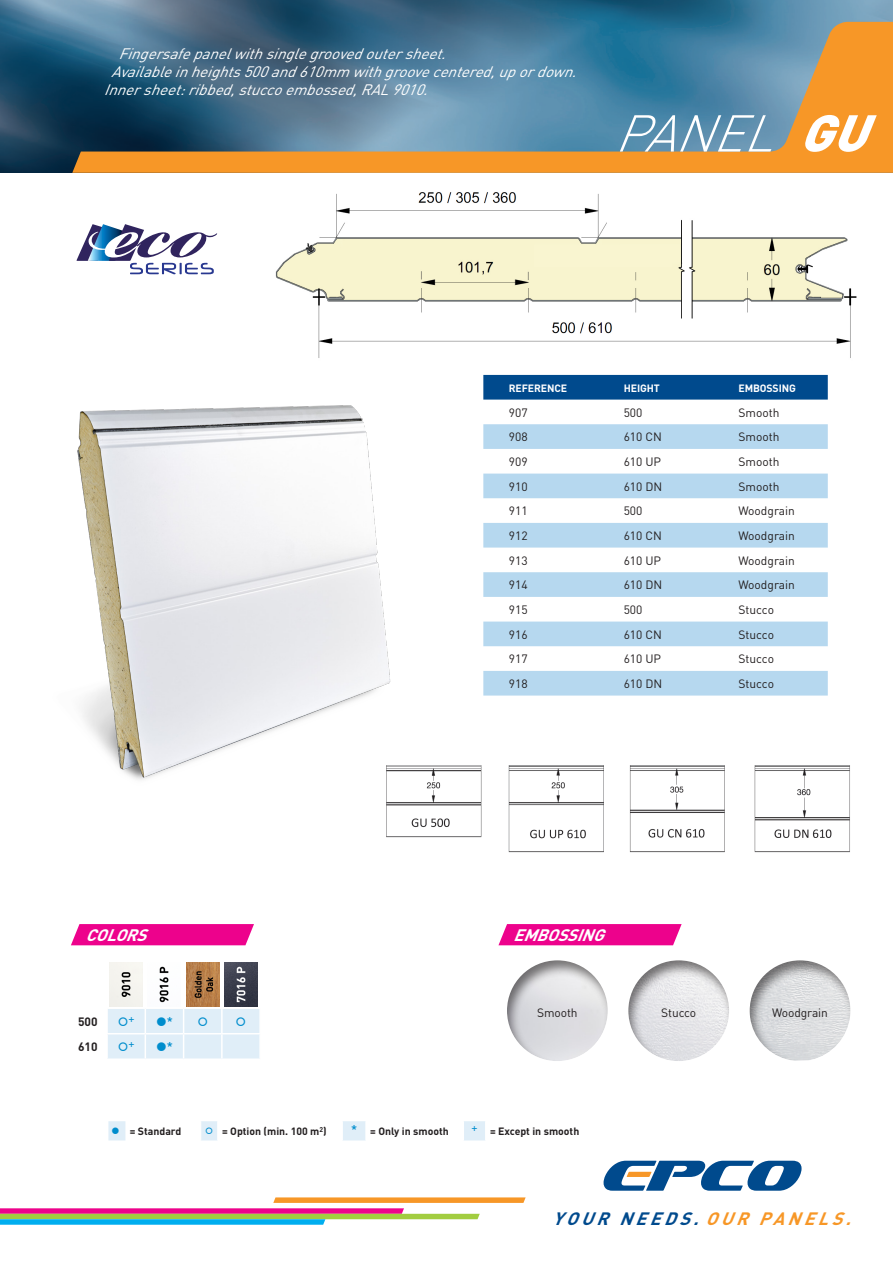
<style>
.page{position:relative;width:893px;height:1263px;background:#fff}
.page>*{position:absolute;margin:0;border:0;box-sizing:border-box;transform-origin:0 0}
.t1{font:italic 300 51px "DIN";color:#fff}
.t2{font:italic 700 17.7px "DIN";color:#004a8d}
.t3{font:italic 700 16.5px "DIN";color:#fff}
.texte_bandeau_haut{font:italic 15px "DIN";color:#fff}
.t4{font:12px "DIN";color:#231f20}
.t5{font:700 12px "DIN";letter-spacing:-.01em;color:#231f20}
.t6{font:700 10.5px "DIN";color:#231f20}
.t7{font:700 10.5px "DIN";letter-spacing:-.01em;color:#fff}
.s1{font-weight:900}
.s2{color:#f79727}
</style>
<div class="page">
<img style="left:0;top:0;width:893px;height:173px">
<svg style="left:0;top:1197px;width:526px;height:28px"></svg>
<svg style="left:604px;top:1161px;width:197px;height:30px"></svg>
<svg style="left:72px;top:22px;width:821px;height:151px;background:#707f7c"></svg>
<img style="left:275px;top:192px;width:582px;height:183px">
<img style="left:77px;top:405px;width:314px;height:375px">
<svg style="left:77px;top:224px;width:140px;height:50px"></svg>
<svg style="left:498px;top:924px;width:184px;height:21px;background:#ed0f92"></svg>
<div style="left:505px;top:958px;width:104px;height:104px;background:#231f20;opacity:.6"></div>
<div style="left:626px;top:958px;width:104px;height:104px;background:#231f20;opacity:.6"></div>
<div style="left:748px;top:958px;width:103px;height:104px;background:#231f20;opacity:.6"></div>
<div style="left:483px;top:375px;width:345px;height:25px;background:#004a8d"></div>
<svg style="left:483px;top:424px;width:345px;height:271px"></svg>
<svg style="left:71px;top:924px;width:183px;height:21px;background:#ed0e91"></svg>
<img style="left:382px;top:760px;width:468px;height:93px">
<svg style="left:108px;top:962px;width:152px;height:97px"></svg>
<svg style="left:108px;top:1121px;width:377px;height:19px"></svg>
<p class="texte_bandeau_haut" style="left:118px;top:44px;width:336px">Fingersafepanelwithsinglegroovedoutersheet.</p>
<p class="texte_bandeau_haut" style="left:111px;top:62px;width:474px">Availableinheights500and610mmwithgroovecentered,upordown.</p>
<p class="texte_bandeau_haut" style="left:104px;top:80px;width:332px">Innersheet:ribbed,stuccoembossed,RAL9010.</p>
<p class="t1" style="left:614px;top:102px;width:278px">PANEL <span class="s1">GU</span></p>
<p class="t3" style="left:86px;top:924px;width:70px">COLORS</p>
<p class="t5" style="left:78px;top:1014px;width:21px">500</p>
<p class="t5" style="left:78px;top:1039px;width:21px">610</p>
<p class="t7" style="left:509px;top:381px;width:60px">REFERENCE</p>
<p class="t7" style="left:624px;top:381px;width:38px">HEIGHT</p>
<p class="t7" style="left:738px;top:381px;width:59px">EMBOSSING</p>
<p class="t4" style="left:509px;top:405px;width:20px">907</p>
<p class="t4" style="left:624px;top:405px;width:20px">500</p>
<p class="t4" style="left:738px;top:405px;width:43px">Smooth</p>
<p class="t4" style="left:509px;top:430px;width:20px">908</p>
<p class="t4" style="left:624px;top:430px;width:40px">610 CN</p>
<p class="t4" style="left:738px;top:430px;width:43px">Smooth</p>
<p class="t4" style="left:509px;top:454px;width:20px">909</p>
<p class="t4" style="left:624px;top:454px;width:39px">610 UP</p>
<p class="t4" style="left:738px;top:454px;width:43px">Smooth</p>
<p class="t4" style="left:509px;top:479px;width:20px">910</p>
<p class="t4" style="left:624px;top:479px;width:40px">610 DN</p>
<p class="t4" style="left:738px;top:479px;width:43px">Smooth</p>
<p class="t4" style="left:509px;top:504px;width:20px">911</p>
<p class="t4" style="left:624px;top:504px;width:20px">500</p>
<p class="t4" style="left:738px;top:504px;width:58px">Woodgrain</p>
<p class="t4" style="left:509px;top:528px;width:20px">912</p>
<p class="t4" style="left:624px;top:528px;width:40px">610 CN</p>
<p class="t4" style="left:738px;top:528px;width:58px">Woodgrain</p>
<p class="t4" style="left:509px;top:553px;width:20px">913</p>
<p class="t4" style="left:624px;top:553px;width:39px">610 UP</p>
<p class="t4" style="left:738px;top:553px;width:58px">Woodgrain</p>
<p class="t4" style="left:509px;top:578px;width:20px">914</p>
<p class="t4" style="left:624px;top:578px;width:40px">610 DN</p>
<p class="t4" style="left:738px;top:578px;width:58px">Woodgrain</p>
<p class="t4" style="left:509px;top:602px;width:20px">915</p>
<p class="t4" style="left:624px;top:602px;width:20px">500</p>
<p class="t4" style="left:738px;top:602px;width:37px">Stucco</p>
<p class="t4" style="left:509px;top:627px;width:20px">916</p>
<p class="t4" style="left:624px;top:627px;width:40px">610 CN</p>
<p class="t4" style="left:738px;top:627px;width:37px">Stucco</p>
<p class="t4" style="left:509px;top:652px;width:20px">917</p>
<p class="t4" style="left:624px;top:652px;width:39px">610 UP</p>
<p class="t4" style="left:738px;top:652px;width:37px">Stucco</p>
<p class="t4" style="left:509px;top:676px;width:20px">918</p>
<p class="t4" style="left:624px;top:676px;width:40px">610 DN</p>
<p class="t4" style="left:738px;top:676px;width:37px">Stucco</p>
<p class="t3" style="left:513px;top:924px;width:100px">EMBOSSING</p>
<p class="t4" style="left:537px;top:1005px;width:42px">Smooth</p>
<p class="t4" style="left:661px;top:1005px;width:36px">Stucco</p>
<p class="t4" style="left:772px;top:1005px;width:57px">Woodgrain</p>
<p class="t6" style="left:130px;top:1124px;width:53px">= Standard</p>
<p class="t6" style="left:222px;top:1124px;width:106px">= Option (min. 100 m<sup>2</sup>)</p>
<p class="t6" style="left:370px;top:1124px;width:80px">= Only in smooth</p>
<p class="t6" style="left:490px;top:1124px;width:91px">= Except in smooth</p>
<p class="t2" style="left:552px;top:1207px;width:308px">YOUR NEEDS. <span class="s2">OUR PANELS.</span></p>
</div>
